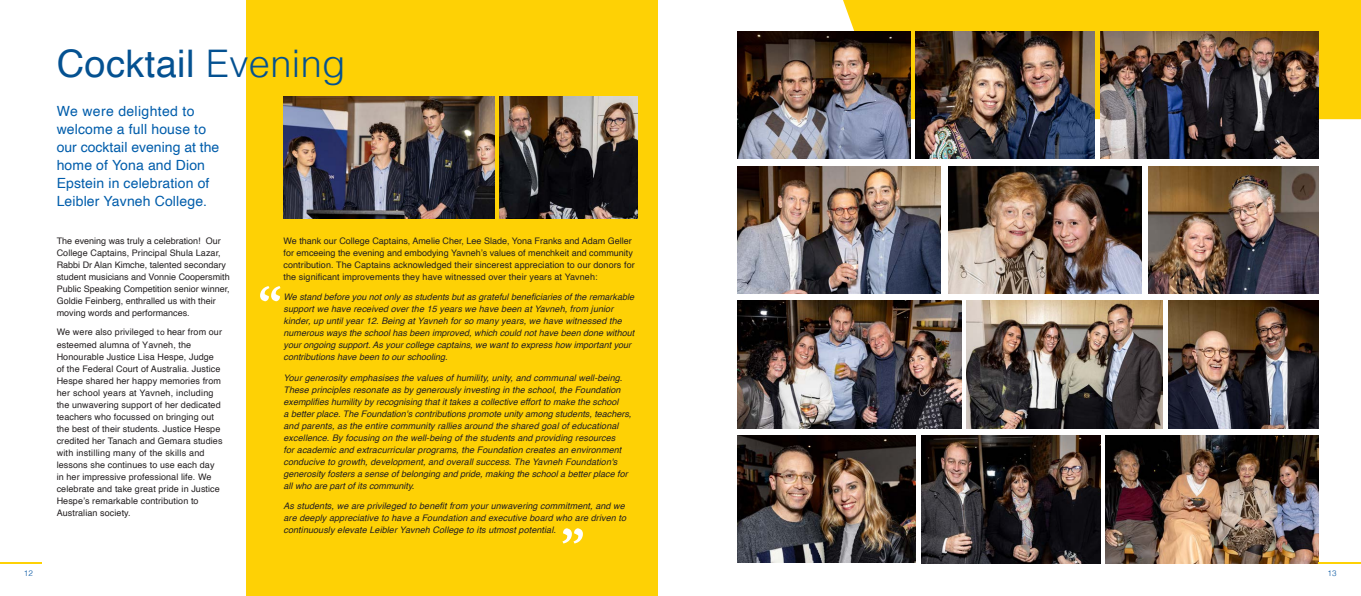
<style>
.page{position:relative;width:1361px;height:596px;background:#fff}
.page>*{position:absolute;margin:0;border:0;box-sizing:border-box;transform-origin:0 0}
.YAV_SUBHEAD_A{font:38px "Helvetica";letter-spacing:.01em;color:#045191}
.YAV_BODY_COPY_A{font:14px/18px "Helvetica";letter-spacing:.01em;color:#015dab}
.YAV_BODY_COPY_A-2{font:italic 9px/12px "Helvetica";letter-spacing:.01em;color:#231f20}
.YAV_BODY_COPY_A-3{font:9px/12px "Helvetica";letter-spacing:.01em;color:#231f20}
.t1{font:300 8px "Helvetica";color:#0153a0}
.s1{font-weight:300}
.s2{font-family:"Calibri"}
.s3{color:#000}
</style>
<div class="page">
<div style="left:247px;top:0;width:411px;height:595px;background:#fed105"></div>
<svg style="left:260px;top:286px;width:20px;height:15px"></svg>
<svg style="left:562px;top:528px;width:21px;height:15px"></svg>
<img style="left:283px;top:96px;width:212px;height:122px">
<img style="left:499px;top:96px;width:139px;height:122px">
<div style="left:843px;top:0;width:518px;height:119px;background:#fed105"></div>
<img style="left:916px;top:31px;width:178px;height:128px">
<img style="left:1100px;top:31px;width:218px;height:128px">
<img style="left:1148px;top:166px;width:170px;height:127px">
<img style="left:737px;top:31px;width:173px;height:128px">
<img style="left:1106px;top:435px;width:212px;height:128px">
<img style="left:967px;top:300px;width:195px;height:128px">
<img style="left:921px;top:435px;width:179px;height:128px">
<img style="left:1168px;top:300px;width:150px;height:128px">
<img style="left:737px;top:300px;width:224px;height:128px">
<img style="left:737px;top:435px;width:179px;height:127px">
<img style="left:737px;top:166px;width:203px;height:127px">
<img style="left:948px;top:166px;width:193px;height:127px">
<hr style="left:0;top:561px;width:42px;height:2px;background:#fed105">
<hr style="left:1318px;top:561px;width:43px;height:2px;background:#fed105">
<p class="t1" style="left:24px;top:566px;width:10px">12</p>
<p class="YAV_SUBHEAD_A" style="left:57px;top:34px;width:290px">Cocktail <span class="s1">Evening</span></p>
<p class="YAV_BODY_COPY_A" style="left:57px;top:102px;width:164px">We were delighted to welcome a full house to our cocktail evening at the home of Yona and Dion<br>Epstein in celebration of<br>Leibler Yavneh College.</p>
<p class="YAV_BODY_COPY_A-3" style="left:57px;top:235px;width:174px">The evening was truly a celebration! Our College Captains, Principal Shula Lazar, Rabbi Dr Alan Kimche, talented secondary student musicians and Vonnie Coopersmith Public Speaking Competition senior winner, Goldie Feinberg, enthralled us with their moving words and performances.</p>
<p class="YAV_BODY_COPY_A-3" style="left:57px;top:326px;width:167px">We were also privileged <span class="s2">to</span> <span class="s3">h</span>ear from our esteemed alumna of Yavneh, the Honourable Justice Lisa Hespe, Judge of the Federal Court of Australia. Justice Hespe shared her happy memories from her school years at Yavneh, including the unwavering support of her dedicated teachers who focussed on bringing out the best of their students. Justice Hespe credited her Tanach and Gemara studies with instilling many of the skills and lessons she continues to use each day in her impressive professional life. We celebrate and take great pride in Justice Hespe’s remarkable contribution to Australian society.</p>
<p class="YAV_BODY_COPY_A-3" style="left:283px;top:235px;width:353px">We thank our College Captains, Amelie Cher, Lee Slade, Yona Franks and Adam Geller for emceeing the evening and embodying Yavneh’s values of menchkeit and community contribution. The Captains acknowledged their sincerest appreciation to our donors for the significant improvements they have witnessed over their years at Yavneh:</p>
<p class="YAV_BODY_COPY_A-2" style="left:283px;top:291px;width:352px">We stand before you not only as students but as grateful beneficiaries of the remarkable support we have received over the 15 years we have been at Yavneh, from junior kinder, up until year 12. Being at Yavneh for so many years, we have witnessed the numerous ways the school has been improved, which could not have been done without your ongoing support. As your college captains, we want to express how important your contributions have been to our schooling.</p>
<p class="YAV_BODY_COPY_A-2" style="left:283px;top:371px;width:349px">Your generosity emphasises the values of humility, unity, and communal well-being.<br>These principles resonate as by generously investing in the school, the Foundation exemplifies humility by recognising that it takes a collective effort to make the school<br>a better place. The Foundation's contributions promote unity among students, teachers, and parents, as the entire community rallies around the shared goal of educational excellence. By focusing on the well-being of the students and providing resources<br>for academic and extracurricular programs, the Foundation creates an environment conducive to growth, development, and overall success. The Yavneh Foundation's generosity fosters a sense of belonging and pride, making the school a better place for all who are part of its community.</p>
<p class="YAV_BODY_COPY_A-2" style="left:283px;top:500px;width:344px">As students, we are privileged to benefit from your unwavering commitment, and we are deeply appreciative to have a Foundation and executive board who are driven to continuously elevate Leibler Yavneh College to its utmost potential.</p>
<p class="t1" style="left:1327px;top:566px;width:10px">13</p>
</div>
